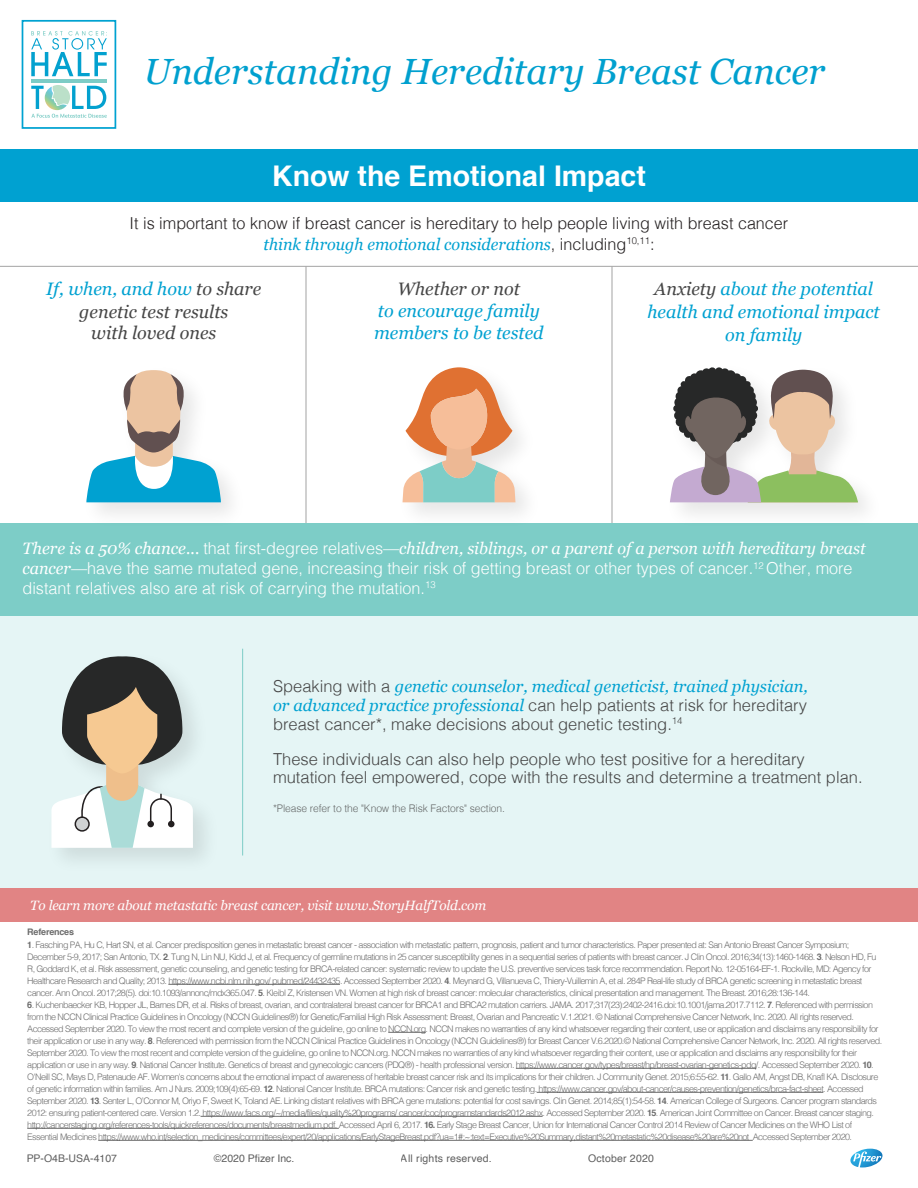
<style>
.page{position:relative;width:918px;height:1188px;background:#fff}
.page>*{position:absolute;margin:0;border:0;box-sizing:border-box;transform-origin:0 0}
.t1{font:italic 36.45px "Georgia";color:#00a0cf}
.t2{font:700 28.5px "Helvetica";color:#fff}
.t3{font:italic 18px/22.6px "Georgia";color:#00a1d1}
.t4{font:italic 18px/22.2px "Georgia";color:#464646;text-align:center}
.t5{font:300 16.5px/18.8px "Helvetica";color:#464646}
.t6{font:300 16.5px/19.8px "Helvetica";color:#fff}
.t7{font:italic 16.5px "Georgia";color:#00a1d1}
.t8{font:italic 16.5px "Georgia";color:#fff}
.t9{font:300 16.5px "Helvetica";color:#231f20}
.t10{font:italic 13.5px "Georgia";letter-spacing:-.01em;color:#fff}
.t11{font:300 10.5px "Helvetica";letter-spacing:-.01em;color:rgb(70 70 70/.8)}
.t12{font:10.5px "Helvetica";color:#414141}
.t13{font:10.5px "Helvetica";letter-spacing:.02em;color:#414141}
.t14{font:300 9px/12px "Helvetica";letter-spacing:-.065em;color:rgb(71 71 71/.8)}
.t15{font:700 9px "Helvetica";letter-spacing:-.02em;color:rgb(71 71 71/.8)}
.s1{font-family:"Helvetica";font-weight:300;font-style:normal;color:#231f20}
.s2{color:#00a1d1}
.s3{color:#464646}
.s4{font-family:"Helvetica";font-weight:300;font-style:normal}
.s5{font-family:"Georgia";font-weight:400;font-style:italic}
.s6{font-family:"Helvetica";font-weight:300;font-style:normal;color:#464646}
.s7{font-family:"Georgia";font-weight:400;font-style:italic;color:#00a1d1}
.s8{font-weight:700}
</style>
<div class="page">
<hr style="left:612px;top:266px;width:1px;height:282px;background:#a3a3a3">
<hr style="left:306px;top:266px;width:1px;height:282px;background:#a3a3a3">
<div style="left:0;top:523px;width:918px;height:284px;background:#7dcdc7"></div>
<div style="left:0;top:617px;width:918px;height:284px;background:#e5f5f5"></div>
<div style="left:0;top:888px;width:918px;height:33px;background:#e18484"></div>
<hr style="left:168px;top:984px;width:172px;height:1px;background:#858585">
<hr style="left:388px;top:1032px;width:38px;height:1px;background:#858585">
<hr style="left:516px;top:1068px;width:240px;height:1px;background:#858585">
<hr style="left:537px;top:1092px;width:286px;height:1px;background:#858585">
<hr style="left:201px;top:1116px;width:342px;height:1px;background:#858585">
<hr style="left:27px;top:1128px;width:312px;height:1px;background:#858585">
<hr style="left:98px;top:1140px;width:655px;height:1px;background:#858585">
<hr style="left:0;top:266px;width:918px;height:1px;background:#a3a3a3">
<svg style="left:51px;top:656px;width:142px;height:192px"></svg>
<img style="left:402px;top:427px;width:123px;height:87px">
<svg style="left:403px;top:367px;width:112px;height:135px"></svg>
<svg style="left:86px;top:370px;width:135px;height:132px"></svg>
<svg style="left:670px;top:367px;width:188px;height:147px"></svg>
<hr style="left:242px;top:649px;width:1px;height:207px;background:#7dcdc7">
<div style="left:22px;top:20px;width:94px;height:109px;background:#fff;border:2px solid #00a2d1"></div>
<svg style="left:31px;top:31px;width:76px;height:45px"></svg>
<hr style="left:31px;top:79px;width:76px;height:4px;background:#7dccc6">
<svg style="left:31px;top:85px;width:76px;height:33px"></svg>
<div style="left:0;top:149px;width:918px;height:53px;background:#00a1d1"></div>
<svg style="left:850px;top:1149px;width:32px;height:18px"></svg>
<h1 class="t1" style="left:144px;top:45px;width:683px">Understanding Hereditary Breast Cancer</h1>
<h2 class="t2" style="left:272px;top:153px;width:375px">Know the Emotional Impact</h2>
<h3 class="t9" style="left:130px;top:209px;width:660px">It is important to know if breast cancer is hereditary to help people living with breast cancer</h3>
<h3 class="t7" style="left:263px;top:232px;width:393px">think through emotional considerations<span class="s1">, including</span><sup>10,11</sup><span class="s1">:</span></h3>
<h3 class="t4" style="left:46px;top:277px;width:217px"><span class="s2">If, when, and how</span> to share genetic test results<br>with loved ones</h3>
<h3 class="t4" style="left:398px;top:277px;width:124px">Whether or not</h3>
<h3 class="t3" style="left:374px;top:298px;width:171px">to encourage family members to be tested</h3>
<h3 class="t3" style="left:648px;top:277px;width:234px;text-align:center"><span class="s3">Anxiety</span> about the potential health and emotional impact on family</h3>
<h3 class="t8" style="left:22px;top:537px;width:845px">There is a 50% chance... <span class="s4">that first-degree relatives—</span>children, siblings, or a parent of a person with hereditary breast</h3>
<h3 class="t6" style="left:22px;top:557px;width:832px"><span class="s5">cancer</span>—have the same mutated gene, increasing their risk of getting breast or other types of cancer.<sup>12</sup> Other, more distant relatives also are at risk of carrying the mutation.<sup>13</sup></h3>
<h3 class="t7" style="left:273px;top:675px;width:536px"><span class="s6">Speaking with a</span> genetic counselor, medical geneticist, trained physician,</h3>
<h3 class="t5" style="left:273px;top:695px;width:536px"><span class="s7">or advanced practice professional</span> can help patients at risk for hereditary breast cancer*, make decisions about genetic testing.<sup>14</sup></h3>
<h3 class="t5" style="left:273px;top:748px;width:591px">These individuals can also help people who test positive for a hereditary mutation feel empowered, cope with the results and determine a treatment plan.</h3>
<p class="t11" style="left:273px;top:799px;width:234px">*Please refer to the "Know the Risk Factors" section.</p>
<h3 class="t10" style="left:30px;top:896px;width:458px">To learn more about metastatic breast cancer, visit www.StoryHalfTold.com</h3>
<p class="t15" style="left:27px;top:924px;width:48px">References</p>
<p class="t14" style="left:27px;top:938px;width:851px"><span class="s8">1</span>. Fasching PA, Hu C, Hart SN, et al. Cancer predisposition genes in metastatic breast cancer - association with metastatic pattern, prognosis, patient and tumor characteristics. Paper presented at: San Antonio Breast Cancer Symposium; December 5-9, 2017; San Antonio, TX. <span class="s8">2</span>. Tung N, Lin NU, Kidd J, et al. Frequency of germline mutations in 25 cancer susceptibility genes in a sequential series of patients with breast cancer. J Clin Oncol. 2016;34(13):1460-1468. <span class="s8">3</span>. Nelson HD, Fu R, Goddard K, et al. Risk assessment, genetic counseling, and genetic testing for BRCA-related cancer: systematic review to update the U.S. preventive services task force recommendation. Report No. 12-05164-EF-1. Rockville, MD: Agency for Healthcare Research and Quality; 2013. https://www.ncbi.nlm.nih.gov/ pubmed/24432435. Accessed September 2020. <span class="s8">4</span>. Meynard G, Villanueva C, Thiery-Vuillemin A, et al. 284P Real-life study of BRCA genetic screening in metastatic breast cancer. Ann Oncol. 2017;28(5). doi:10.1093/annonc/mdx365.047. <span class="s8">5</span>. Kleibl Z, Kristensen VN. Women at high risk of breast cancer: molecular characteristics, clinical presentation and management. The Breast. 2016;28:136-144.</p>
<p class="t14" style="left:27px;top:998px;width:857px"><span class="s8">6</span>. Kuchenbaecker KB, Hopper JL, Barnes DR, et al. Risks of breast, ovarian, and contralateral breast cancer for BRCA1 and BRCA2 mutation carriers. JAMA. 2017;317(23):2402-2416.doi:10.1001/jama.2017.7112. <span class="s8">7</span>. Referenced with permission from the NCCN Clinical Practice Guidelines in Oncology (NCCN Guidelines®) for Genetic/Familial High Risk Assessment: Breast, Ovarian and Pancreatic V.1.2021. © National Comprehensive Cancer Network, Inc. 2020. All rights reserved.<br>Accessed September 2020. To view the most recent and complete version of the guideline, go online to NCCN.org. NCCN makes no warranties of any kind whatsoever regarding their content, use or application and disclaims any responsibility for their application or use in any way. <span class="s8">8</span>. Referenced with permission from the NCCN Clinical Practice Guidelines in Oncology (NCCN Guidelines®) for Breast Cancer V.6.2020.© National Comprehensive Cancer Network, Inc. 2020. All rights reserved.<br>September 2020. To view the most recent and complete version of the guideline, go online to NCCN.org. NCCN makes no warranties of any kind whatsoever regarding their content, use or application and disclaims any responsibility for their application or use in any way. <span class="s8">9</span>. National Cancer Institute. Genetics of breast and gynecologic cancers (PDQ®) - health professional version. https://www.cancer.gov/types/breast/hp/breast-ovarian-genetics-pdq/. Accessed September 2020. <span class="s8">10</span>.<br>O'Neill SC, Mays D, Patenaude AF. Women's concerns about the emotional impact of awareness of heritable breast cancer risk and its implications for their children. J Community Genet. 2015;6:55-62. <span class="s8">11</span>. Gallo AM, Angst DB, Knafl KA. Disclosure of genetic information within families. Am J Nurs. 2009;109(4):65-69. <span class="s8">12</span>. National Cancer Institute. BRCA mutations: Cancer risk and genetic testing. https://www.cancer.gov/about-cancer/causes-prevention/genetics/brca-fact-sheet. Accessed September 2020. <span class="s8">13</span>. Senter L, O’Connor M, Oriyo F, Sweet K, Toland AE. Linking distant relatives with BRCA gene mutations: potential for cost savings. Clin Genet. 2014;85(1):54-58. <span class="s8">14</span>. American College of Surgeons. Cancer program standards 2012: ensuring patient-centered care. Version 1.2. https://www.facs.org/~/media/files/quality%20programs/ cancer/coc/programstandards2012.ashx. Accessed September 2020. <span class="s8">15</span>. American Joint Committee on Cancer. Breast cancer staging. http://cancerstaging.org/references-tools/quickreferences/documents/breastmedium.pdf. Accessed April 6, 2017. <span class="s8">16.</span> Early Stage Breast Cancer, Union for International Cancer Control 2014 Review of Cancer Medicines on the WHO List of Essential Medicines https://www.who.int/selection_medicines/committees/expert/20/applications/EarlyStageBreast.pdf?ua=1#:~:text=Executive%20Summary,distant%20metastatic%20disease%20are%20not Accessed September 2020.</p>
<p class="t12" style="left:27px;top:1150px;width:92px">PP-O4B-USA-4107</p>
<p class="t12" style="left:214px;top:1150px;width:82px">©2020 Pfizer Inc.</p>
<p class="t13" style="left:401px;top:1150px;width:92px">All rights reserved.</p>
<p class="t13" style="left:588px;top:1150px;width:67px">October 2020</p>
</div>
